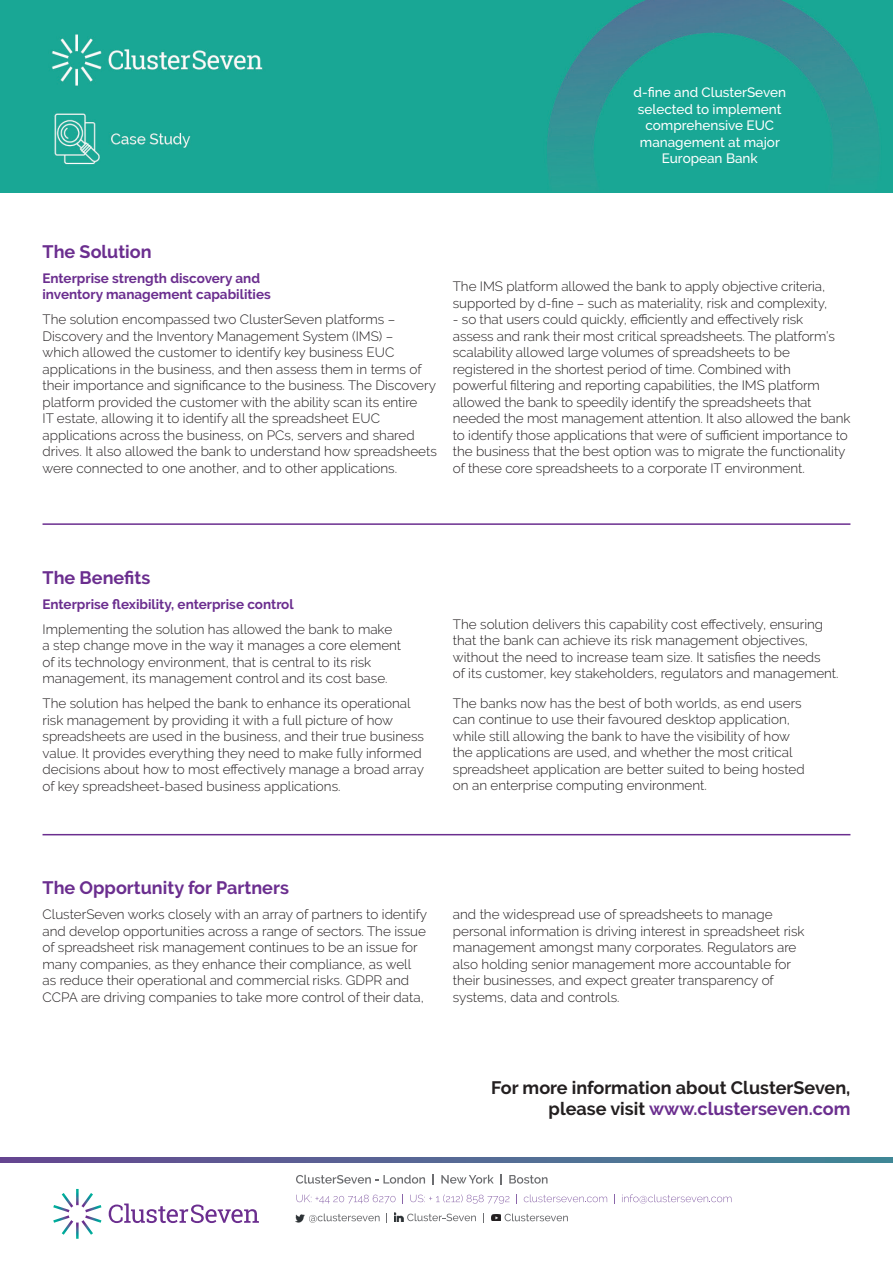
<style>
.page{position:relative;width:893px;height:1263px;background:#fff}
.page>*{position:absolute;margin:0;border:0;box-sizing:border-box;transform-origin:0 0}
.t1{font:700 18px/21px "Raleway";color:#231f20;text-align:right}
.t2{font:700 18px "Raleway";color:#6b2e8f}
.t3{font:300 13.5px/16.5px "Raleway";color:#231f20}
.t4{font:700 13.5px/16.5px "Raleway";color:#6b2e8f}
.t5{font:500 13.5px/16.5px "Raleway";color:#fff;text-align:center}
.s1{color:#6b2e8f}
</style>
<div class="page">
<img style="left:0;top:0;width:893px;height:192px">
<svg style="left:296px;top:1175px;width:129px;height:9px"></svg>
<svg style="left:441px;top:1175px;width:53px;height:9px"></svg>
<svg style="left:500px;top:1174px;width:2px;height:11px"></svg>
<svg style="left:509px;top:1175px;width:38px;height:9px"></svg>
<svg style="left:296px;top:1194px;width:100px;height:9px"></svg>
<svg style="left:410px;top:1194px;width:99px;height:10px"></svg>
<svg style="left:524px;top:1194px;width:83px;height:8px"></svg>
<svg style="left:622px;top:1194px;width:109px;height:10px"></svg>
<svg style="left:296px;top:1213px;width:84px;height:10px"></svg>
<svg style="left:394px;top:1213px;width:82px;height:9px"></svg>
<svg style="left:492px;top:1213px;width:76px;height:8px"></svg>
<svg style="left:53px;top:1189px;width:48px;height:50px"></svg>
<svg style="left:109px;top:1203px;width:150px;height:20px"></svg>
<svg style="left:0;top:1158px;width:893px;height:4px;background:#546793"></svg>
<hr style="left:43px;top:834px;width:807px;height:1px;background:#6b2e8f">
<hr style="left:43px;top:523px;width:807px;height:2px;background:#6b2e8f">
<p class="t5" style="left:634px;top:84px;width:154px">d-fine and ClusterSeven selected to implement comprehensive EUC management at major<br>European Bank</p>
<p class="t2" style="left:43px;top:241px;width:111px">The Solution</p>
<p class="t4" style="left:43px;top:270px;width:230px">Enterprise strength discovery and inventory management capabilities</p>
<p class="t3" style="left:43px;top:311px;width:396px">The solution encompassed two ClusterSeven platforms – Discovery and the Inventory Management System (IMS) –<br>which allowed the customer to identify key business EUC applications in the business, and then assess them in terms of their importance and significance to the business. The Discovery platform provided the customer with the ability scan its entire<br>IT estate, allowing it to identify all the spreadsheet EUC applications across the business, on PCs, servers and shared drives. It also allowed the bank to understand how spreadsheets were connected to one another, and to other applications.</p>
<p class="t3" style="left:453px;top:278px;width:376px">The IMS platform allowed the bank to apply objective criteria, supported by d-fine – such as materiality, risk and complexity,</p>
<p class="t3" style="left:453px;top:311px;width:399px">- so that users could quickly, efficiently and effectively risk<br>assess and rank their most critical spreadsheets. The platform’s scalability allowed large volumes of spreadsheets to be registered in the shortest period of time. Combined with<br>powerful filtering and reporting capabilities, the IMS platform allowed the bank to speedily identify the spreadsheets that needed the most management attention. It also allowed the bank to identify those applications that were of sufficient importance to the business that the best option was to migrate the functionality of these core spreadsheets to a corporate IT environment.</p>
<p class="t2" style="left:43px;top:567px;width:109px">The Benefits</p>
<p class="t4" style="left:43px;top:596px;width:253px">Enterprise flexibility, enterprise control</p>
<p class="t3" style="left:43px;top:620px;width:360px">Implementing the solution has allowed the bank to make a step change move in the way it manages a core element of its technology environment, that is central to its risk management, its management control and its cost base.</p>
<p class="t3" style="left:43px;top:695px;width:383px">The solution has helped the bank to enhance its operational risk management by providing it with a full picture of how spreadsheets are used in the business, and their true business value. It provides everything they need to make fully informed decisions about how to most effectively manage a broad array of key spreadsheet-based business applications.</p>
<p class="t3" style="left:453px;top:616px;width:387px">The solution delivers this capability cost effectively, ensuring that the bank can achieve its risk management objectives, without the need to increase team size. It satisfies the needs<br>of its customer, key stakeholders, regulators and management.</p>
<p class="t3" style="left:453px;top:694px;width:353px">The banks now has the best of both worlds, as end users can continue to use their favoured desktop application, while still allowing the bank to have the visibility of how the applications are used, and whether the most critical spreadsheet application are better suited to being hosted on an enterprise computing environment.</p>
<p class="t2" style="left:43px;top:877px;width:248px">The Opportunity for Partners</p>
<p class="t3" style="left:43px;top:906px;width:386px">ClusterSeven works closely with an array of partners to identify and develop opportunities across a range of sectors. The issue of spreadsheet risk management continues to be an issue for many companies, as they enhance their compliance, as well as reduce their operational and commercial risks. GDPR and CCPA are driving companies to take more control of their data,</p>
<p class="t3" style="left:453px;top:906px;width:353px">and the widespread use of spreadsheets to manage personal information is driving interest in spreadsheet risk management amongst many corporates. Regulators are also holding senior management more accountable for their businesses, and expect greater transparency of systems, data and controls.</p>
<p class="t1" style="left:491px;top:1077px;width:361px">For more information about ClusterSeven, please visit <span class="s1">www.clusterseven.com</span></p>
</div>
